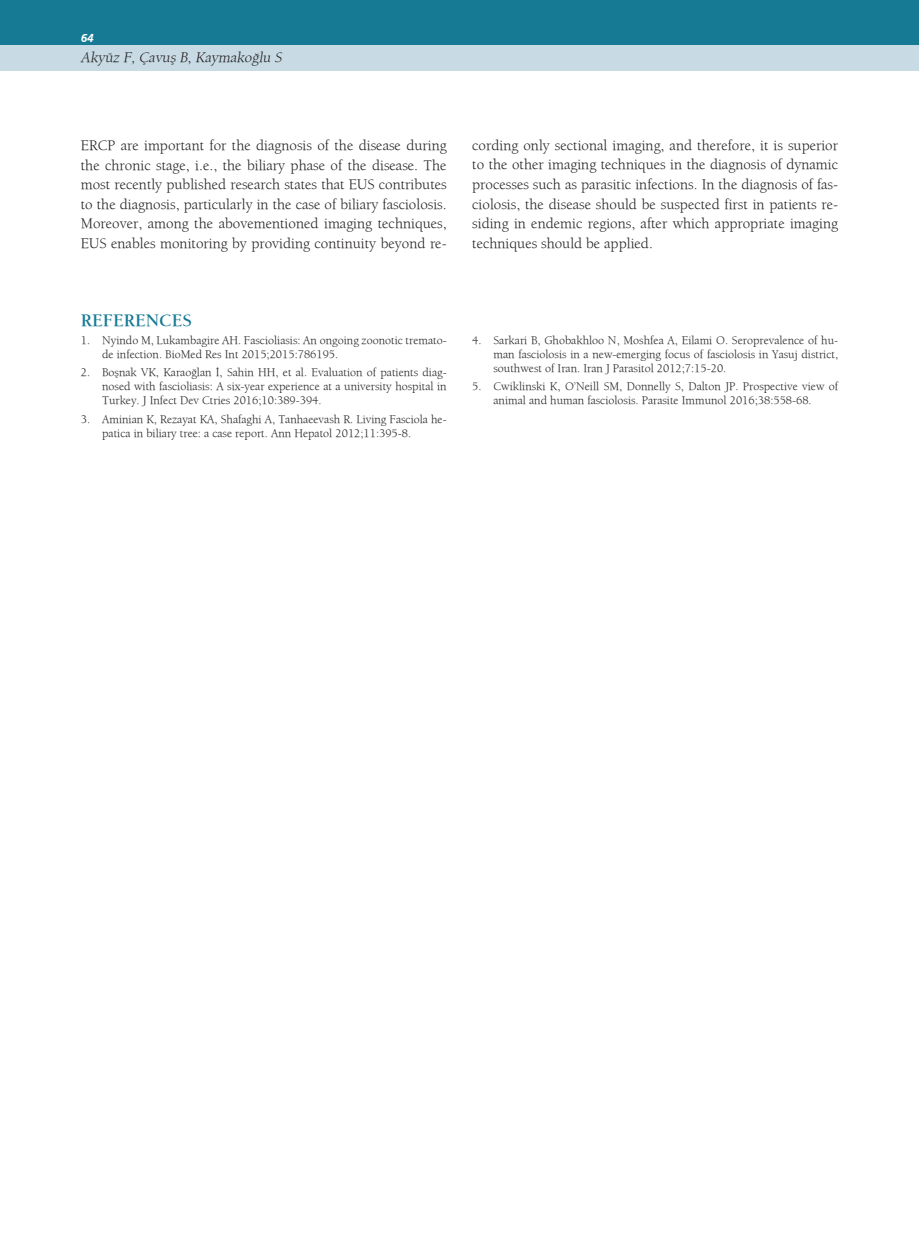
<style>
.page{position:relative;width:919px;height:1238px;background:#fff}
.page>*{position:absolute;margin:0;border:0;box-sizing:border-box;transform-origin:0 0}
.t1{font:700 18px "Berkeley";color:#177a94}
.t2{font:300 15px/19.5px "Berkeley";color:#231f20;text-align:justify}
.t3{font:italic 300 15px "Berkeley";color:#231f20}
.t4{font:300 12px/14px "Berkeley";color:#231f20;text-align:justify}
.t5{font:italic 700 12px "Fruga Sans";color:#fff}
</style>
<div class="page">
<div style="left:0;top:44px;width:918px;height:27px;background:#c8dbe5"></div>
<div style="left:0;top:0;width:918px;height:45px;background:#177a94"></div>
<svg style="left:918px;top:44px;width:1px;height:27px"></svg>
<p class="t5" style="left:81px;top:31px;width:14px">64</p>
<p class="t3" style="left:81px;top:49px;width:205px">Akyüz F,ÇavuşB,Kaymakoğlu S</p>
<p class="t2" style="left:81px;top:135px;width:367px">ERCP are important for the diagnosis of the disease during the chronic stage, i.e., the biliary phase of the disease. The most recently published research states that EUS contributes to the diagnosis, particularly in the case of biliary fasciolosis.<br>Moreover, among the abovementioned imaging techniques, EUS enables monitoring by providing continuity beyond re-</p>
<h1 class="t1" style="left:81px;top:309px;width:113px">REFERENCES</h1>
<p class="t4" style="left:102px;top:333px;width:346px;text-indent:-21px">1. Nyindo M, Lukambagire AH. Fascioliasis: An ongoing zoonotic tremato&shy;de infection. BioMed Res Int 2015;2015:786195.</p>
<p class="t4" style="left:102px;top:365px;width:346px;text-indent:-21px">2. Boşnak VK, Karaoğlan İ, Sahin HH, et al. Evaluation of patients diag&shy;nosed with fascioliasis: A six-year experience at a university hospital in Turkey. J Infect Dev Ctries 2016;10:389-394.</p>
<p class="t4" style="left:102px;top:411px;width:346px;text-indent:-21px">3. Aminian K, Rezayat KA, Shafaghi A, Tanhaeevash R. Living Fasciola he&shy;patica in biliary tree: a case report. Ann Hepatol 2012;11:395-8.</p>
<p class="t2" style="left:472px;top:135px;width:367px">cording only sectional imaging, and therefore, it is superior to the other imaging techniques in the diagnosis of dynamic processes such as parasitic infections. In the diagnosis of fas&shy;ciolosis, the disease should be suspected first in patients re&shy;siding in endemic regions, after which appropriate imaging techniques should be applied.</p>
<p class="t4" style="left:493px;top:333px;width:346px;text-indent:-21px">4. Sarkari B, Ghobakhloo N, Moshfea A, Eilami O. Seroprevalence of hu&shy;man fasciolosis in a new-emerging focus of fasciolosis in Yasuj district, southwest of Iran. Iran J Parasitol 2012;7:15-20.</p>
<p class="t4" style="left:472px;top:379px;width:367px;text-align:center">5. Cwiklinski K, O’Neill SM, Donnelly S, Dalton JP. Prospective view of animal and human fasciolosis. Parasite Immunol 2016;38:558-68.</p>
</div>
